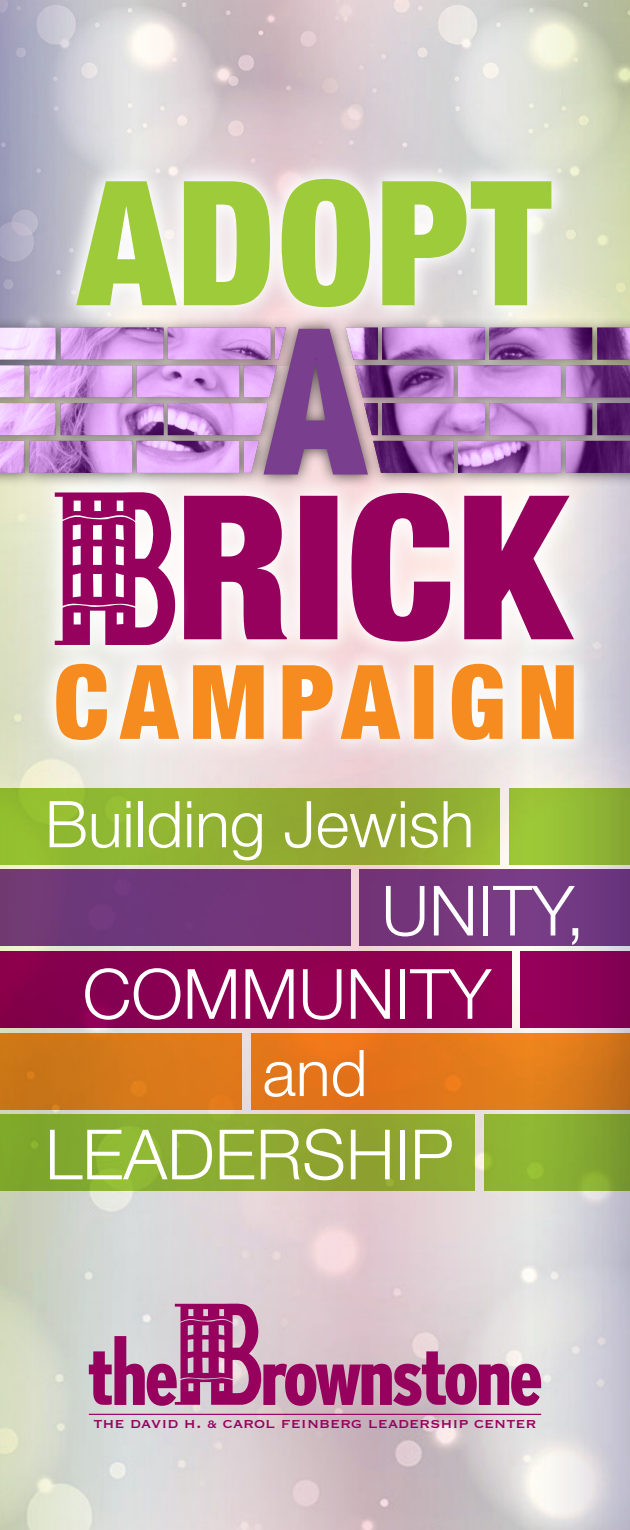
<style>
.page{position:relative;width:630px;height:1530px;background:#fff}
.page>*{position:absolute;margin:0;border:0;box-sizing:border-box;transform-origin:0 0}
.t1{font:300 69.5px "Helvetica Neue";color:#fff}
.t2{font:300 64.5px "Helvetica Neue";color:#fff}
.t3{font:18px "Copperplate";color:#97015e}
.s1{font-size:14.25px}
</style>
<div class="page">
<img style="left:0;top:0;width:630px;height:316px">
<img style="left:0;top:487px;width:630px;height:1043px">
<svg style="left:89px;top:1303px;width:452px;height:103px"></svg>
<hr style="left:89px;top:1414px;width:452px;height:1px;background:#97015e">
<svg style="left:30px;top:487px;width:569px;height:148px;fill:#e0dedd"></svg>
<div style="left:168px;top:477px;width:420px;height:180px;background:#fff;opacity:.75"></div>
<svg style="left:191px;top:493px;width:383px;height:142px;fill:#97015e"></svg>
<div style="left:39px;top:476px;width:152px;height:185px;background:#fff;opacity:.75"></div>
<svg style="left:55px;top:491px;width:126px;height:144px"></svg>
<div style="left:0;top:316px;width:630px;height:171px;background:#231f20;opacity:.6"></div>
<img style="left:0;top:328px;width:630px;height:145px">
<svg style="left:50px;top:150px;width:531px;height:187px"></svg>
<div style="left:62px;top:163px;width:505px;height:160px;background:#fff;opacity:.75"></div>
<svg style="left:76px;top:179px;width:475px;height:128px;fill:#9ecb3a"></svg>
<svg style="left:26px;top:635px;width:578px;height:134px"></svg>
<div style="left:40px;top:648px;width:550px;height:107px;background:#fff;opacity:.75"></div>
<svg style="left:56px;top:664px;width:518px;height:76px;fill:#f68c1f"></svg>
<svg style="left:0;top:788px;width:500px;height:76px;fill:#91b232"></svg>
<div style="left:509px;top:788px;width:121px;height:76px;background:linear-gradient(to right,#a1cd37,#86aa33)"></div>
<svg style="left:0;top:1114px;width:475px;height:77px;fill:#8da930"></svg>
<svg style="left:484px;top:1114px;width:146px;height:77px;fill:#8cb232"></svg>
<div style="left:0;top:870px;width:351px;height:76px;background:#71367a"></div>
<div style="left:360px;top:870px;width:270px;height:76px;background:#74387f"></div>
<div style="left:0;top:951px;width:512px;height:77px;background:#8e0052"></div>
<div style="left:520px;top:951px;width:110px;height:77px;background:linear-gradient(to right,#9a005b,#800052)"></div>
<div style="left:0;top:1033px;width:242px;height:76px;background:linear-gradient(to right,#c67517,#e37a1b)"></div>
<svg style="left:251px;top:1033px;width:379px;height:76px;fill:#e2771a"></svg>
<p class="t2" style="left:45px;top:772px;width:431px">Building Jewish</p>
<p class="t1" style="left:381px;top:855px;width:205px">UNITY,</p>
<p class="t1" style="left:83px;top:938px;width:410px">COMMUNITY</p>
<p class="t2" style="left:263px;top:1021px;width:106px">and</p>
<p class="t1" style="left:45px;top:1099px;width:410px">LEADERSHIP</p>
<p class="t3" style="left:93px;top:1412px;width:445px">the david h. <span class="s1">&amp;</span> carol feinberg leadership center</p>
</div>
